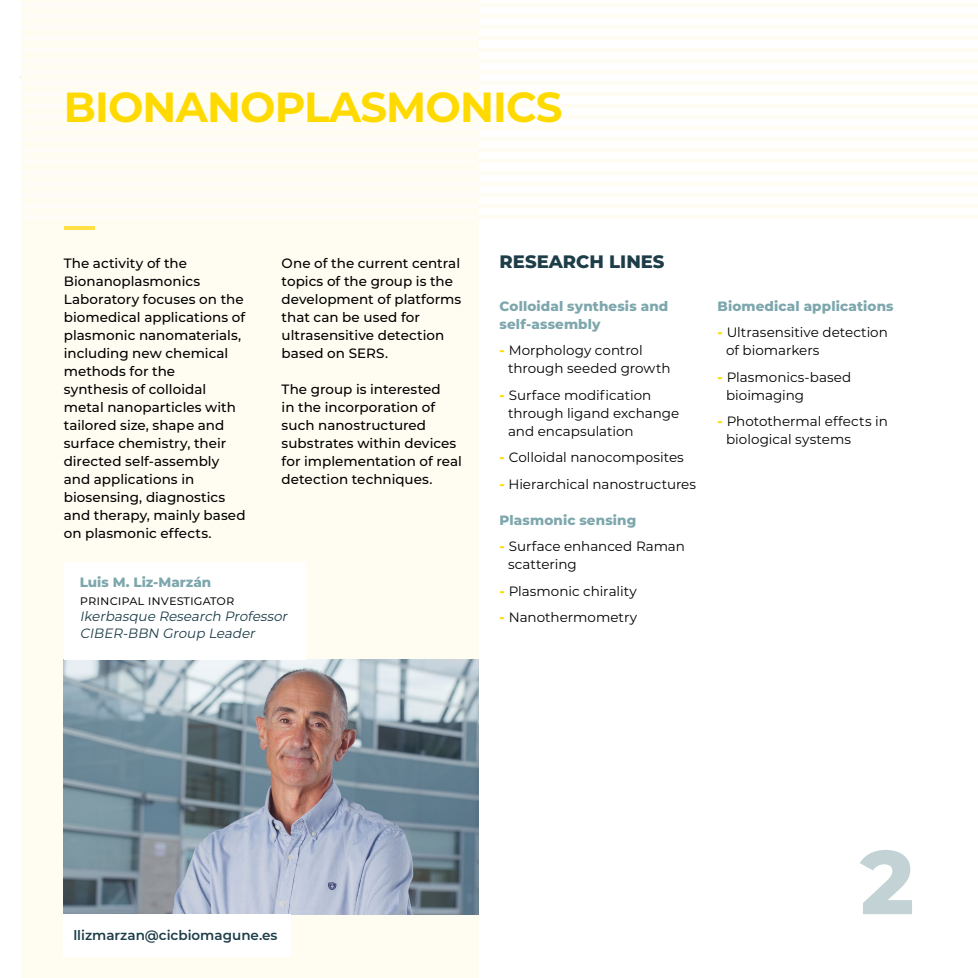
<style>
.page{position:relative;width:978px;height:978px;background:#fff}
.page>*{position:absolute;margin:0;border:0;box-sizing:border-box;transform-origin:0 0}
.t1{font:800 90px "Montserrat";color:#c2d2d5}
.t2{font:700 42px "Montserrat";letter-spacing:-.02em;color:#ffda00}
.t3{font:800 18px "Montserrat";color:#1d3d49}
.t4{font:500 13.5px/18px "Montserrat";color:#000}
.t5{font:13.5px/18px "Montserrat";letter-spacing:-.005em;color:#000}
.t6{font:800 13.5px/18px "Montserrat";letter-spacing:.01em;color:#7da7ad}
.t7{font:italic 13.5px/16.5px "Montserrat";letter-spacing:-.245em;color:#1d3d49}
.t8{font:600 13.5px "Montserrat";color:#1d3d49}
.s1{font-weight:800;color:#ffda00}
</style>
<div class="page">
<div style="left:21px;top:0;width:457px;height:978px;background:#fffcf1"></div>
<hr style="left:0;top:204px;width:478px;height:4px;background:#fff">
<hr style="left:0;top:182px;width:478px;height:4px;background:#fff">
<hr style="left:0;top:159px;width:478px;height:4px;background:#fff">
<hr style="left:0;top:137px;width:478px;height:4px;background:#fff">
<hr style="left:0;top:115px;width:478px;height:4px;background:#fff">
<hr style="left:0;top:92px;width:478px;height:4px;background:#fff">
<hr style="left:0;top:70px;width:478px;height:4px;background:#fff">
<hr style="left:0;top:48px;width:478px;height:4px;background:#fff">
<hr style="left:0;top:25px;width:478px;height:4px;background:#fff">
<hr style="left:0;top:215px;width:478px;height:4px;background:#fff">
<hr style="left:0;top:193px;width:478px;height:4px;background:#fff">
<hr style="left:0;top:171px;width:478px;height:4px;background:#fff">
<hr style="left:0;top:148px;width:478px;height:4px;background:#fff">
<hr style="left:0;top:126px;width:478px;height:4px;background:#fff">
<hr style="left:0;top:104px;width:478px;height:3px;background:#fff">
<hr style="left:0;top:81px;width:478px;height:4px;background:#fff">
<hr style="left:0;top:59px;width:478px;height:4px;background:#fff">
<hr style="left:0;top:36px;width:478px;height:4px;background:#fff">
<hr style="left:0;top:14px;width:478px;height:4px;background:#fff">
<hr style="left:0;top:3px;width:478px;height:4px;background:#fff">
<hr style="left:478px;top:204px;width:500px;height:4px;background:#fffcf4">
<hr style="left:478px;top:182px;width:500px;height:4px;background:#fffcf4">
<hr style="left:478px;top:159px;width:500px;height:4px;background:#fffcf4">
<hr style="left:478px;top:137px;width:500px;height:4px;background:#fffcf4">
<hr style="left:478px;top:115px;width:500px;height:4px;background:#fffcf4">
<hr style="left:478px;top:92px;width:500px;height:4px;background:#fffcf4">
<hr style="left:478px;top:70px;width:500px;height:4px;background:#fffcf4">
<hr style="left:478px;top:48px;width:500px;height:4px;background:#fffcf4">
<hr style="left:478px;top:25px;width:500px;height:4px;background:#fffcf4">
<hr style="left:478px;top:14px;width:500px;height:4px;background:#fffcf4">
<hr style="left:478px;top:215px;width:500px;height:4px;background:#fffcf4">
<hr style="left:478px;top:193px;width:500px;height:4px;background:#fffcf4">
<hr style="left:478px;top:171px;width:500px;height:4px;background:#fffcf4">
<hr style="left:478px;top:148px;width:500px;height:4px;background:#fffcf4">
<hr style="left:478px;top:126px;width:500px;height:4px;background:#fffcf4">
<hr style="left:478px;top:104px;width:500px;height:3px;background:#fffbed">
<hr style="left:478px;top:81px;width:500px;height:4px;background:#fffcf4">
<hr style="left:478px;top:59px;width:500px;height:4px;background:#fffcf4">
<hr style="left:478px;top:36px;width:500px;height:4px;background:#fffcf4">
<hr style="left:478px;top:3px;width:500px;height:4px;background:#fffcf4">
<hr style="left:64px;top:226px;width:30px;height:4px;background:#ffe045">
<img style="left:64px;top:659px;width:414px;height:255px">
<div style="left:64px;top:562px;width:242px;height:97px;background:#fff"></div>
<div style="left:64px;top:914px;width:227px;height:43px;background:#fff"></div>
<h2 class="t2" style="left:64px;top:77px;width:500px">BIONANOPLASMONICS</h2>
<p class="t4" style="left:64px;top:254px;width:183px">The activity of the<br>Bionanoplasmonics<br>Laboratory focuses on the biomedical applications of plasmonic nanomaterials, including new chemical methods for the<br>synthesis of colloidal metal nanoparticles with tailored size, shape and surface chemistry, their directed self-assembly and applications in biosensing, diagnostics and therapy, mainly based on plasmonic effects.</p>
<p class="t4" style="left:282px;top:254px;width:181px">One of the current central topics of the group is the development of platforms that can be used for ultrasensitive detection based on SERS.</p>
<p class="t4" style="left:282px;top:380px;width:182px">The group is interested<br>in the incorporation of such nanostructured substrates within devices for implementation of real detection techniques.</p>
<p class="t6" style="left:80px;top:572px;width:133px">Luis M. Liz-Marzán</p>
<p class="t5" style="left:80px;top:591px;width:156px">principal investigator</p>
<p class="t7" style="left:80px;top:608px;width:212px">Ikerbasque Research Professor<br>CIBER-BBN Group Leader</p>
<h3 class="t3" style="left:500px;top:249px;width:166px">RESEARCH LINES</h3>
<p class="t6" style="left:500px;top:296px;width:170px">Colloidal synthesis and self-assembly</p>
<p class="t5" style="left:508px;top:341px;width:164px;text-indent:-9px"><span class="s1">-</span> Morphology control through seeded growth</p>
<p class="t5" style="left:508px;top:385px;width:173px;text-indent:-9px"><span class="s1">-</span> Surface modification through ligand exchange and encapsulation</p>
<p class="t5" style="left:500px;top:448px;width:186px"><span class="s1">-</span> Colloidal nanocomposites</p>
<p class="t5" style="left:500px;top:474px;width:198px"><span class="s1">-</span> Hierarchical nanostructures</p>
<p class="t6" style="left:500px;top:510px;width:138px">Plasmonic sensing</p>
<p class="t5" style="left:508px;top:537px;width:178px;text-indent:-9px"><span class="s1">-</span> Surface enhanced Raman scattering</p>
<p class="t5" style="left:500px;top:581px;width:139px"><span class="s1">-</span> Plasmonic chirality</p>
<p class="t5" style="left:500px;top:608px;width:139px"><span class="s1">-</span> Nanothermometry</p>
<p class="t6" style="left:718px;top:296px;width:178px">Biomedical applications</p>
<p class="t5" style="left:726px;top:323px;width:163px;text-indent:-9px"><span class="s1">-</span> Ultrasensitive detection of biomarkers</p>
<p class="t5" style="left:726px;top:367px;width:127px;text-indent:-9px"><span class="s1">-</span> Plasmonics-based bioimaging</p>
<p class="t5" style="left:726px;top:412px;width:163px;text-indent:-9px"><span class="s1">-</span> Photothermal effects in biological systems</p>
<p class="t8" style="left:73px;top:925px;width:206px">llizmarzan@cicbiomagune.es</p>
<h1 class="t1" style="left:860px;top:816px;width:55px">2</h1>
</div>
